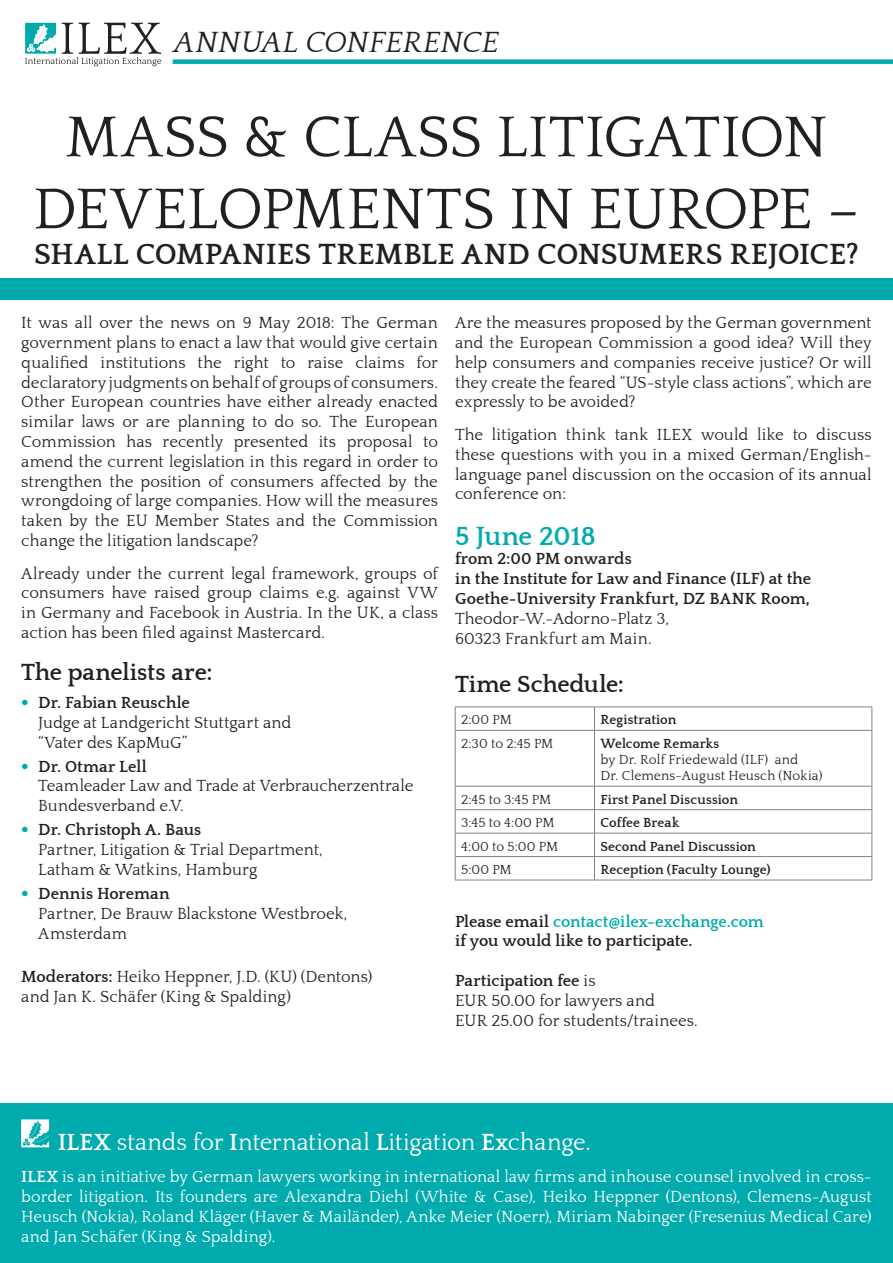
<style>
.page{position:relative;width:893px;height:1263px;background:#fff}
.page>*{position:absolute;margin:0;border:0;box-sizing:border-box;transform-origin:0 0}
.t1{font:60px/72px "Quattrocento";color:#231f20;text-align:center}
.t2{font:700 30px "Quattrocento";letter-spacing:.005em;color:#231f20}
.t3{font:italic 30px "Quattrocento";color:#231f20}
.body_left_ohne{font:700 27px "Quattrocento";letter-spacing:-.015em;color:#00aaad}
.body{font:24px "Quattrocento";letter-spacing:-.01em;color:#fff}
.h2_mit_Abstand{font:700 24px "Quattrocento";letter-spacing:-.005em;color:#231f20}
.body-2{font:16.5px/19.8px "Quattrocento";color:#231f20;text-align:justify}
.body-3{font:16.5px/19.8px "Quattrocento";letter-spacing:.005em;color:#fff;text-align:justify}
.body_left_ohne-2{font:700 16.5px/19.8px "Quattrocento";color:#231f20}
.body_left_ohne-3{font:16.5px/19.8px "Quattrocento";color:#231f20}
.tabelle{font:13.5px/16.2px "Quattrocento";letter-spacing:.005em;color:#231f20}
.tabelle-2{font:700 13.5px "Quattrocento";letter-spacing:.01em;color:#231f20}
.s1{font-family:"Aaux Pro Bold SC";color:#00aaad}
.s2{font-weight:700}
.s3{color:#00aaad}
.s4{font-weight:400}
</style>
<div class="page">
<svg style="left:25px;top:23px;width:136px;height:43px"></svg>
<div style="left:0;top:279px;width:893px;height:21px;background:#00aaad"></div>
<hr style="left:455px;top:707px;width:139px;height:1px;background:#808285">
<svg style="left:455px;top:707px;width:1px;height:23px"></svg>
<hr style="left:594px;top:707px;width:278px;height:1px;background:#808285">
<svg style="left:594px;top:708px;width:1px;height:22px"></svg>
<svg style="left:872px;top:707px;width:1px;height:23px"></svg>
<hr style="left:455px;top:730px;width:139px;height:1px;background:#808285">
<hr style="left:455px;top:730px;width:1px;height:56px;background:#808285">
<hr style="left:594px;top:730px;width:278px;height:1px;background:#808285">
<hr style="left:594px;top:730px;width:1px;height:56px;background:#808285">
<hr style="left:872px;top:730px;width:1px;height:56px;background:#808285">
<hr style="left:455px;top:786px;width:139px;height:1px;background:#808285">
<hr style="left:594px;top:786px;width:278px;height:1px;background:#808285">
<hr style="left:455px;top:809px;width:139px;height:1px;background:#808285">
<hr style="left:594px;top:809px;width:278px;height:1px;background:#808285">
<hr style="left:455px;top:833px;width:139px;height:1px;background:#808285">
<hr style="left:594px;top:833px;width:278px;height:1px;background:#808285">
<hr style="left:455px;top:856px;width:139px;height:1px;background:#808285">
<svg style="left:455px;top:786px;width:1px;height:94px"></svg>
<hr style="left:594px;top:856px;width:278px;height:1px;background:#808285">
<svg style="left:594px;top:786px;width:1px;height:94px"></svg>
<svg style="left:872px;top:786px;width:1px;height:94px"></svg>
<hr style="left:455px;top:880px;width:139px;height:1px;background:#808285">
<hr style="left:594px;top:880px;width:278px;height:1px;background:#808285">
<div style="left:173px;top:59px;width:720px;height:5px;background:#00aaad"></div>
<div style="left:0;top:1103px;width:893px;height:160px;background:#00aaad"></div>
<svg style="left:21px;top:1119px;width:28px;height:28px"></svg>
<p class="t3" style="left:173px;top:27px;width:332px">ANNUAL CONFERENCE</p>
<p class="t1" style="left:33px;top:102px;width:828px">MASS &amp; CLASS LITIGATION<br>DEVELOPMENTS IN EUROPE –</p>
<p class="t2" style="left:34px;top:239px;width:826px">SHALL COMPANIES TREMBLE AND CONSUMERS REJOICE?</p>
<p class="body-2" style="left:21px;top:313px;width:418px">It was all over the news on 9 May 2018: The German government plans to enact a law that would give certain qualified institutions the right to raise claims for declaratory judgments on behalf of groups of consumers.<br>Other European countries have either already enacted similar laws or are planning to do so. The European Commission has recently presented its proposal to amend the current legislation in this regard in order to strengthen the position of consumers affected by the wrongdoing of large companies. How will the measures taken by the EU Member States and the Commission change the litigation landscape?</p>
<p class="body-2" style="left:21px;top:564px;width:418px">Already under the current legal framework, groups of consumers have raised group claims e.g. against VW in Germany and Facebook in Austria. In the UK, a class action has been filed against Mastercard.</p>
<p class="h2_mit_Abstand" style="left:21px;top:659px;width:193px">The panelists are:</p>
<p class="body-2" style="left:38px;top:693px;width:255px;text-align:left;text-indent:-17px"><span class="s1">•</span> <span class="s2">Dr. Fabian Reuschle<br></span>Judge at Landgericht Stuttgart and “Vater des KapMuG”</p>
<p class="body-2" style="left:38px;top:757px;width:377px;text-align:left;text-indent:-17px"><span class="s1">•</span> <span class="s2">Dr. Otmar Lell<br></span>Teamleader Law and Trade at Verbraucherzentrale<br>Bundesverband e.V.</p>
<p class="body-2" style="left:38px;top:820px;width:286px;text-align:left;text-indent:-17px"><span class="s1">•</span> <span class="s2">Dr. Christoph A. Baus<br></span>Partner, Litigation &amp; Trial Department,<br>Latham &amp; Watkins, Hamburg</p>
<p class="body-2" style="left:38px;top:884px;width:310px;text-align:left;text-indent:-17px"><span class="s1">•</span> <span class="s2">Dennis Horeman<br></span>Partner, De Brauw Blackstone Westbroek,<br>Amsterdam</p>
<p class="body_left_ohne-3" style="left:21px;top:967px;width:352px"><span class="s2">Moderators:</span> Heiko Heppner, J.D. (KU) (Dentons) and Jan K. Schäfer (King &amp; Spalding)</p>
<p class="body-2" style="left:455px;top:313px;width:418px">Are the measures proposed by the German government and the European Commission a good idea? Will they help consumers and companies receive justice? Or will they create the feared “US-style class actions”, which are expressly to be avoided?</p>
<p class="body-2" style="left:455px;top:425px;width:418px">The litigation think tank ILEX would like to discuss these questions with you in a mixed German/English&shy;language panel discussion on the occasion of its annual conference on:</p>
<p class="body_left_ohne" style="left:455px;top:522px;width:142px">5 June 2018</p>
<p class="body_left_ohne-2" style="left:455px;top:550px;width:178px">from 2:00 PM onwards</p>
<p class="body_left_ohne-2" style="left:455px;top:569px;width:358px">in the Institute for Law and Finance (ILF) at the<br>Goethe-University Frankfurt, DZ BANK Room,</p>
<p class="body_left_ohne-3" style="left:455px;top:609px;width:216px">Theodor-W.-Adorno-Platz 3,<br>60323 Frankfurt am Main.</p>
<p class="h2_mit_Abstand" style="left:455px;top:672px;width:170px">Time Schedule:</p>
<p class="tabelle" style="left:461px;top:712px;width:52px">2:00 PM</p>
<p class="tabelle-2" style="left:600px;top:713px;width:77px">Registration</p>
<p class="tabelle" style="left:461px;top:736px;width:94px">2:30 to 2:45 PM</p>
<p class="tabelle-2" style="left:600px;top:736px;width:120px">Welcome Remarks</p>
<p class="tabelle" style="left:600px;top:752px;width:224px">by Dr. Rolf Friedewald (ILF) and<br>Dr. Clemens-August Heusch (Nokia)</p>
<p class="tabelle" style="left:461px;top:791px;width:91px">2:45 to 3:45 PM</p>
<p class="tabelle-2" style="left:600px;top:792px;width:139px">First Panel Discussion</p>
<p class="tabelle" style="left:461px;top:815px;width:95px">3:45 to 4:00 PM</p>
<p class="tabelle-2" style="left:600px;top:816px;width:80px">Coffee Break</p>
<p class="tabelle" style="left:461px;top:838px;width:99px">4:00 to 5:00 PM</p>
<p class="tabelle-2" style="left:600px;top:839px;width:157px">Second Panel Discussion</p>
<p class="tabelle" style="left:461px;top:862px;width:52px">5:00 PM</p>
<p class="tabelle-2" style="left:600px;top:862px;width:172px">Reception (Faculty Lounge)</p>
<p class="body_left_ohne-2" style="left:455px;top:912px;width:310px">Please email <span class="s3">contact@ilex-exchange.com </span>if you would like to participate.</p>
<p class="body_left_ohne-2" style="left:455px;top:971px;width:142px">Participation fee <span class="s4">is</span></p>
<p class="body_left_ohne-3" style="left:455px;top:991px;width:201px">EUR 50.00 for lawyers and</p>
<p class="body_left_ohne-3" style="left:455px;top:1011px;width:244px">EUR 25.00 for students/trainees.</p>
<p class="body" style="left:58px;top:1129px;width:534px"><span class="s2">ILEX</span> stands for <span class="s2">I</span>nternational <span class="s2">L</span>itigation <span class="s2">Ex</span>change.</p>
<p class="body-3" style="left:21px;top:1167px;width:852px"><span class="s2">ILEX</span> is an initiative by German lawyers working in international law firms and inhouse counsel involved in cross&shy;border litigation. Its founders are Alexandra Diehl (White &amp; Case), Heiko Heppner (Dentons), Clemens-August Heusch (Nokia), Roland Kläger (Haver &amp; Mailänder), Anke Meier (Noerr), Miriam Nabinger (Fresenius Medical Care) and Jan Schäfer (King &amp; Spalding).</p>
</div>
